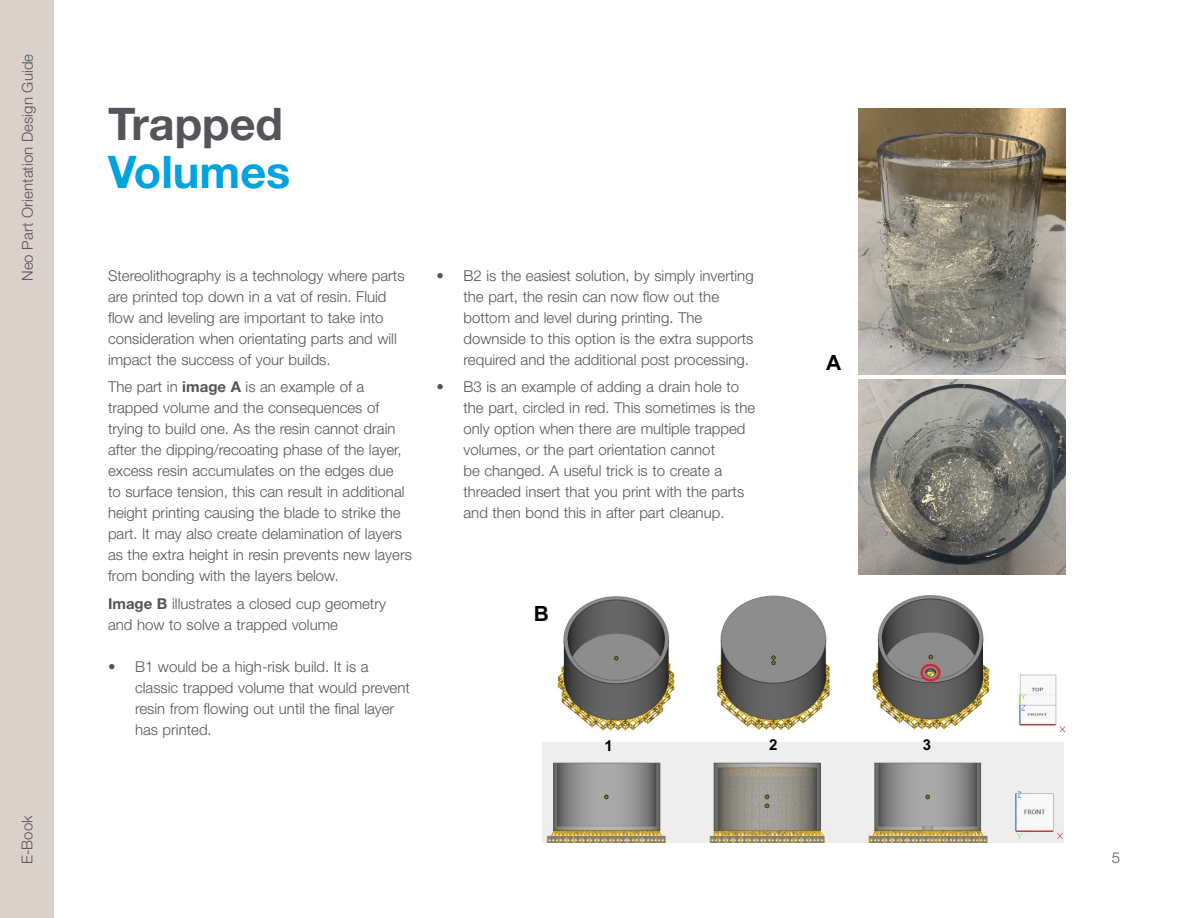
<style>
.page{position:relative;width:1188px;height:918px;background:#fff}
.page>*{position:absolute;margin:0;border:0;box-sizing:border-box;transform-origin:0 0}
.Page_Title{font:700 45px/48px "Helvetica Neue LT Std";color:#54555a}
.t1{font:700 21px "Arial";color:#000}
.Para_Subhead{font:300 15px/21px "Helvetica Neue LT Std";color:#54555a}
.t2{font:700 15px "Arial";color:#000}
.s1{color:#00a2df}
.s2{font-weight:700}
</style>
<div class="page">
<div style="left:0;top:0;width:54px;height:918px;background:#dad1cb"></div>
<img style="left:557px;top:595px;width:509px;height:138px">
<img style="left:858px;top:108px;width:207px;height:267px">
<img style="left:858px;top:379px;width:208px;height:196px">
<img style="left:543px;top:743px;width:521px;height:99px">
<p class="Para_Subhead" style="left:17px;top:281px;width:229px;rotate:-90deg">Neo Part Orientation Design Guide</p>
<p class="Para_Subhead" style="left:16px;top:864px;width:50px;rotate:-90deg">E-Book</p>
<p class="Page_Title" style="left:108px;top:99px;width:184px">Trapped<br><span class="s1">Volumes</span></p>
<p class="Para_Subhead" style="left:108px;top:265px;width:298px">Stereolithography is a technology where parts are printed top down in a vat of resin. Fluid flow and leveling are important to take into consideration when orientating parts and will impact the success of your builds.</p>
<p class="Para_Subhead" style="left:108px;top:376px;width:305px">The part in <span class="s2">image A</span> is an example of a trapped volume and the consequences of trying to build one. As the resin cannot drain after the dipping/recoating phase of the layer, excess resin accumulates on the edges due<br>to surface tension, this can result in additional height printing causing the blade to strike the part. It may also create delamination of layers as the extra height in resin prevents new layers from bonding with the layers below.</p>
<p class="Para_Subhead" style="left:108px;top:593px;width:280px"><span class="s2">Image B</span> illustrates a closed cup geometry and how to solve a trapped volume</p>
<p class="Para_Subhead" style="left:135px;top:656px;width:276px;text-indent:-27px">• B1 would be a high-risk build. It is a classic trapped volume that would prevent resin from flowing out until the final layer has printed.</p>
<p class="Para_Subhead" style="left:464px;top:265px;width:292px;text-indent:-27px">• B2 is the easiest solution, by simply inverting the part, the resin can now flow out the bottom and level during printing. The downside to this option is the extra supports required and the additional post processing.</p>
<p class="Para_Subhead" style="left:464px;top:376px;width:293px;text-indent:-27px">• B3 is an example of adding a drain hole to the part, circled in red. This sometimes is the only option when there are multiple trapped volumes, or the part orientation cannot<br>be changed. A useful trick is to create a threaded insert that you print with the parts and then bond this in after part cleanup.</p>
<p class="t1" style="left:534px;top:599px;width:17px">B</p>
<p class="t1" style="left:826px;top:348px;width:17px">A</p>
<p class="t2" style="left:605px;top:735px;width:10px">1</p>
<p class="t2" style="left:769px;top:734px;width:10px">2</p>
<p class="t2" style="left:923px;top:734px;width:10px">3</p>
<p class="Para_Subhead" style="left:1112px;top:847px;width:10px">5</p>
</div>
